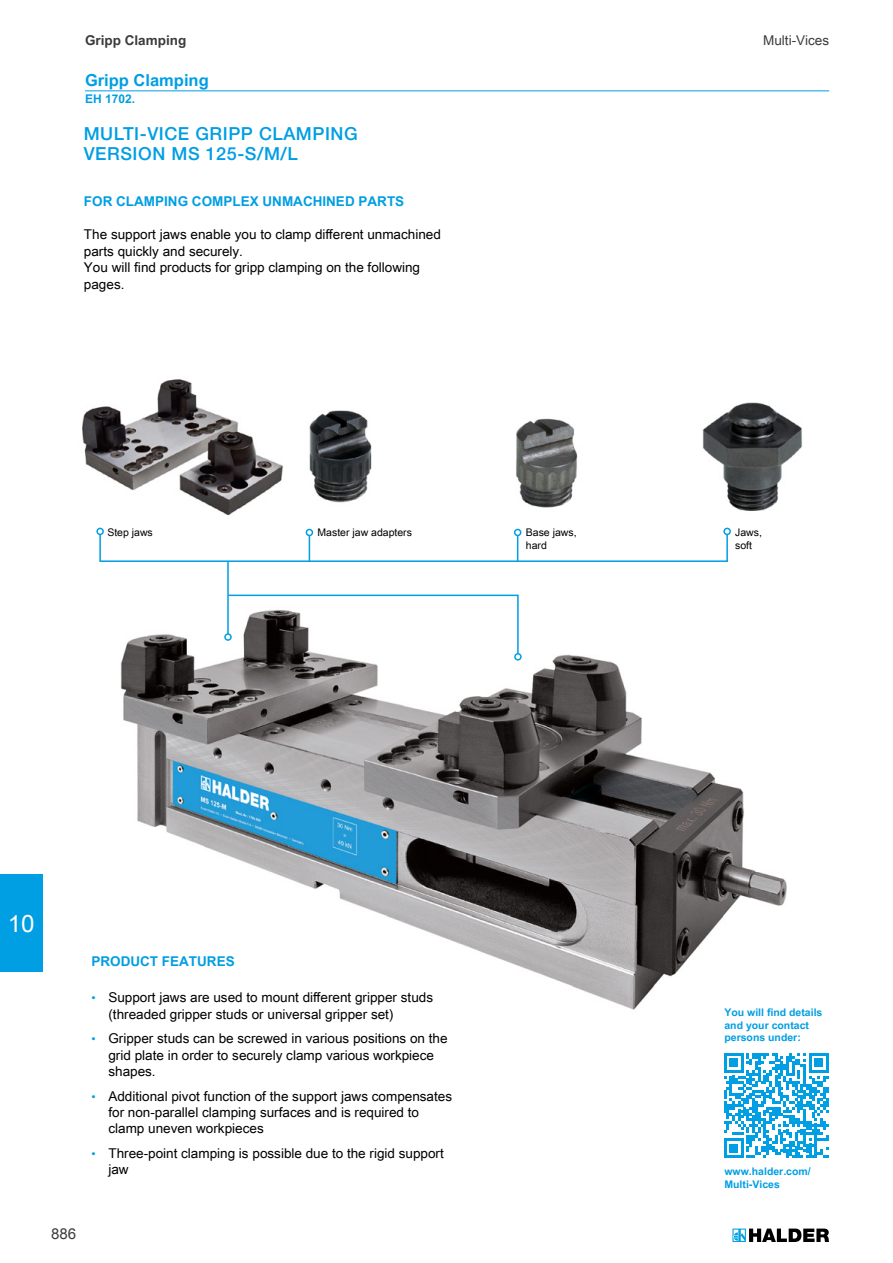
<style>
.page{position:relative;width:893px;height:1263px;background:#fff}
.page>*{position:absolute;margin:0;border:0;box-sizing:border-box;transform-origin:0 0}
.t1{font:24px "Arial Unicode MS";color:#fff}
.t2{font:500 18px/19.5px "Helvetica Neue LT Std";letter-spacing:.03em;color:#009ee3}
.t3{font:700 16.5px "Arial Unicode MS";color:#009ee3}
.t4{font:15px "Arial Unicode MS";color:#3b3b3a}
.t5{font:13.5px/16.2px "Arial Unicode MS";color:#000}
.t6{font:700 13.5px "Arial Unicode MS";color:#009ee3}
.t7{font:700 13.5px "Arial Unicode MS";color:#3b3b3a}
.t8{font:13.5px "Arial Unicode MS";color:#3b3b3a}
.t9{font:700 12px "Arial Unicode MS";color:#009ee3}
.t10{font:700 10.5px/12.6px "Arial Unicode MS";color:#009ee3}
.t11{font:10.5px/12.6px "Arial Unicode MS";color:#000}
.s1{font-family:"Arial";font-size:12px;color:#009ee3}
</style>
<div class="page">
<svg style="left:732px;top:1228px;width:97px;height:14px"></svg>
<img style="left:120px;top:634px;width:667px;height:376px">
<img style="left:82px;top:379px;width:201px;height:137px">
<img style="left:308px;top:410px;width:64px;height:119px">
<img style="left:516px;top:418px;width:62px;height:111px">
<img style="left:702px;top:402px;width:100px;height:109px">
<svg style="left:227px;top:594px;width:292px;height:61px"></svg>
<div style="left:514px;top:653px;width:8px;height:7px;border:2px solid #009ee3;border-radius:50%"></div>
<div style="left:99px;top:534px;width:629px;height:28px;border:2px solid #009ee3"></div>
<div style="left:96px;top:528px;width:8px;height:7px;border:2px solid #009ee3;border-radius:50%"></div>
<div style="left:723px;top:528px;width:8px;height:7px;border:2px solid #009ee3;border-radius:50%"></div>
<svg style="left:517px;top:536px;width:1px;height:25px"></svg>
<div style="left:514px;top:529px;width:7px;height:7px;border:2px solid #009ee3;border-radius:50%"></div>
<svg style="left:309px;top:536px;width:1px;height:25px"></svg>
<div style="left:306px;top:529px;width:7px;height:7px;border:2px solid #009ee3;border-radius:50%"></div>
<hr style="left:227px;top:561px;width:2px;height:73px;background:#009ee3">
<div style="left:224px;top:633px;width:8px;height:8px;border:2px solid #009ee3;border-radius:50%"></div>
<hr style="left:85px;top:90px;width:744px;height:1px;background:#009ee3">
<svg style="left:724px;top:1053px;width:105px;height:105px"></svg>
<div style="left:0;top:874px;width:43px;height:97px;background:#009ee3"></div>
<p class="t7" style="left:85px;top:30px;width:103px">Gripp Clamping</p>
<p class="t8" style="left:763px;top:30px;width:68px">Multi-Vices</p>
<p class="t3" style="left:85px;top:68px;width:125px">Gripp Clamping</p>
<p class="t9" style="left:85px;top:90px;width:52px">EH 1702.</p>
<h2 class="t2" style="left:84px;top:124px;width:276px">MULTI-VICE GRIPP CLAMPING<br>VERSION MS 125-S/M/L</h2>
<p class="t6" style="left:84px;top:192px;width:322px">FOR CLAMPING COMPLEX UNMACHINED PARTS</p>
<p class="t5" style="left:84px;top:226px;width:358px">The support jaws enable you to clamp different unmachined parts quickly and securely.<br>You will find products for gripp clamping on the following pages.</p>
<p class="t11" style="left:107px;top:526px;width:47px">Step jaws</p>
<p class="t11" style="left:317px;top:526px;width:96px">Master jaw adapters</p>
<p class="t11" style="left:526px;top:526px;width:52px">Base jaws, hard</p>
<p class="t11" style="left:735px;top:526px;width:28px">Jaws, soft</p>
<h1 class="t1" style="left:8px;top:906px;width:28px">10</h1>
<p class="t6" style="left:91px;top:951px;width:145px">PRODUCT FEATURES</p>
<p class="t5" style="left:108px;top:989px;width:326px;text-indent:-17px"><span class="s1">•</span> Support jaws are used to mount different gripper studs (threaded gripper studs or universal gripper set)</p>
<p class="t5" style="left:108px;top:1030px;width:341px;text-indent:-17px"><span class="s1">•</span> Gripper studs can be screwed in various positions on the grid plate in order to securely clamp various workpiece shapes.</p>
<p class="t5" style="left:108px;top:1087px;width:345px;text-indent:-17px"><span class="s1">•</span> Additional pivot function of the support jaws compensates for non-parallel clamping surfaces and is required to clamp uneven workpieces</p>
<p class="t5" style="left:108px;top:1144px;width:337px;text-indent:-17px"><span class="s1">•</span> Three-point clamping is possible due to the rigid support jaw</p>
<p class="t4" style="left:51px;top:1223px;width:27px">886</p>
<p class="t10" style="left:724px;top:1006px;width:100px">You will find details and your contact persons under:</p>
<p class="t10" style="left:724px;top:1165px;width:88px">www.halder.com/<br>Multi-Vices</p>
</div>
